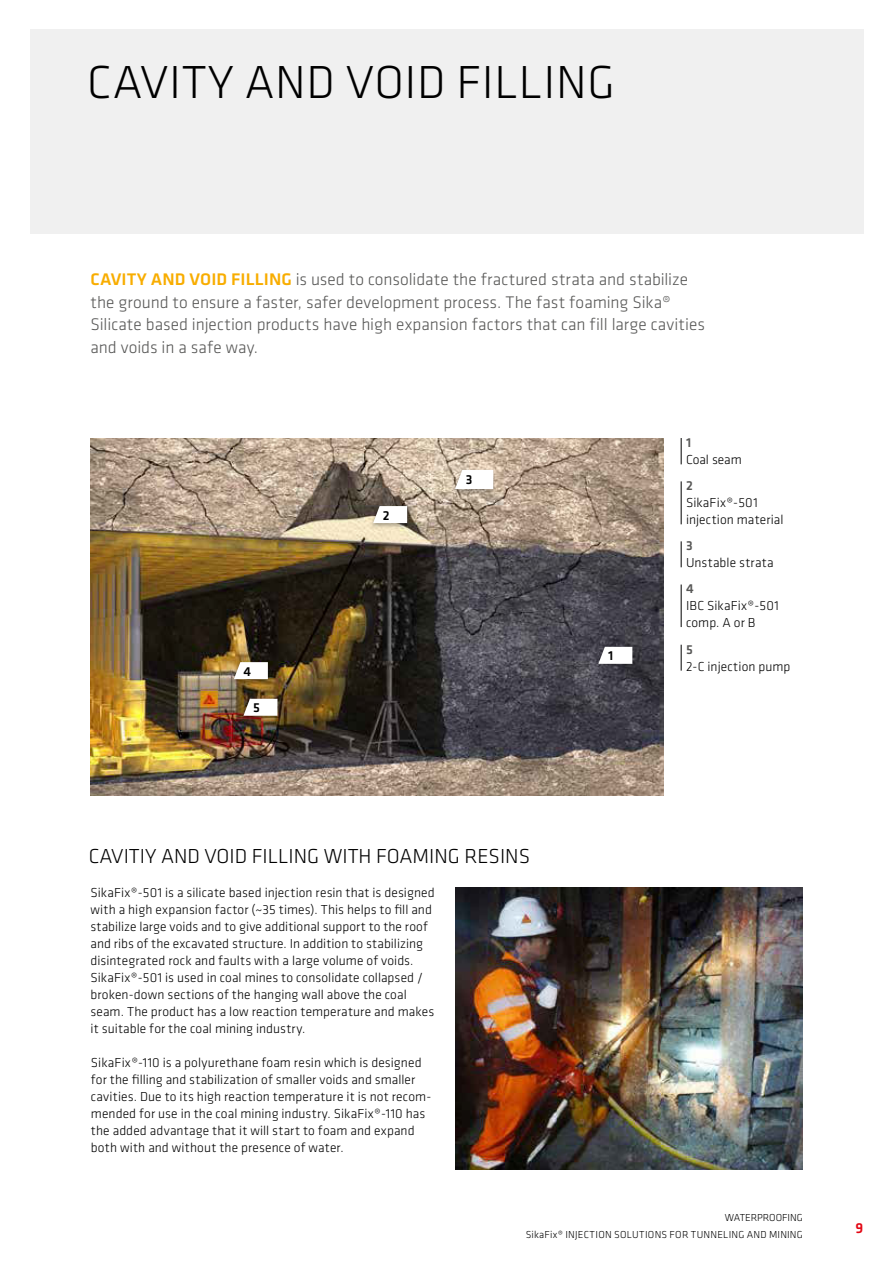
<style>
.page{position:relative;width:893px;height:1263px;background:#fff}
.page>*{position:absolute;margin:0;border:0;box-sizing:border-box;transform-origin:0 0}
.t1{font:300 48px "Klavika";letter-spacing:.015em;color:#000}
.t2{font:300 21px "Klavika";color:#000}
.t3{font:300 17.4px/22.6px "Klavika";color:#575756}
.t4{font:500 15px "Klavika";color:#e30613}
.t5{font:300 13.5px/17px "Klavika";letter-spacing:.005em;color:#000}
.t6{font:500 13.5px "Klavika";color:#575756}
.t7{font:500 13.5px "Klavika";color:#000}
.t8{font:300 10.5px/17px "Klavika";letter-spacing:.02em;color:#000;text-align:right}
.s1{font-weight:500;color:#f8ad00}
</style>
<div class="page">
<div style="left:30px;top:30px;width:833px;height:204px;background:#ededed"></div>
<img style="left:455px;top:887px;width:347px;height:282px">
<img style="left:91px;top:438px;width:573px;height:357px">
<svg style="left:681px;top:438px;width:1px;height:26px"></svg>
<hr style="left:681px;top:481px;width:1px;height:43px;background:#000">
<svg style="left:681px;top:541px;width:1px;height:26px"></svg>
<hr style="left:681px;top:584px;width:1px;height:43px;background:#000">
<svg style="left:681px;top:645px;width:1px;height:26px"></svg>
<div style="left:369px;top:504px;width:41px;height:25px;background:#000;opacity:.3"></div>
<svg style="left:373px;top:506px;width:34px;height:17px"></svg>
<div style="left:451px;top:468px;width:45px;height:27px;background:#000;opacity:.3"></div>
<svg style="left:455px;top:470px;width:38px;height:19px"></svg>
<div style="left:240px;top:697px;width:40px;height:24px;background:#000;opacity:.3"></div>
<svg style="left:243px;top:699px;width:34px;height:17px"></svg>
<div style="left:230px;top:660px;width:41px;height:25px;background:#000;opacity:.3"></div>
<svg style="left:234px;top:662px;width:34px;height:17px"></svg>
<div style="left:595px;top:645px;width:40px;height:24px;background:#000;opacity:.3"></div>
<svg style="left:598px;top:647px;width:34px;height:17px"></svg>
<h1 class="t1" style="left:87px;top:53px;width:529px">CAVITY AND VOID FILLING</h1>
<p class="t3" style="left:91px;top:268px;width:616px"><span class="s1">CAVITY AND VOID FILLING</span> is used to consolidate the fractured strata and stabilize the ground to ensure a faster, safer development process. The fast foaming Sika® Silicate based injection products have high expansion factors that can fill large cavities and voids in a safe way.</p>
<p class="t7" style="left:244px;top:662px;width:9px">4</p>
<p class="t7" style="left:253px;top:699px;width:8px">5</p>
<p class="t7" style="left:383px;top:506px;width:8px">2</p>
<p class="t7" style="left:466px;top:470px;width:8px">3</p>
<p class="t7" style="left:608px;top:646px;width:7px">1</p>
<p class="t6" style="left:686px;top:434px;width:7px">1</p>
<p class="t5" style="left:686px;top:451px;width:57px">Coal seam</p>
<p class="t6" style="left:686px;top:477px;width:8px">2</p>
<p class="t5" style="left:686px;top:494px;width:99px">SikaFix®-501 injection material</p>
<p class="t6" style="left:686px;top:537px;width:8px">3</p>
<p class="t5" style="left:686px;top:554px;width:89px">Unstable strata</p>
<p class="t6" style="left:686px;top:580px;width:9px">4</p>
<p class="t5" style="left:686px;top:597px;width:94px">IBC SikaFix®-501 comp. A or B</p>
<p class="t6" style="left:686px;top:640px;width:8px">5</p>
<p class="t5" style="left:686px;top:657px;width:106px">2-C injection pump</p>
<h2 class="t2" style="left:89px;top:844px;width:443px">CAVITIY AND VOID FILLING WITH FOAMING RESINS</h2>
<p class="t5" style="left:91px;top:884px;width:346px">SikaFix®-501 is a silicate based injection resin that is designed with a high expansion factor (~35 times). This helps to fill and stabilize large voids and to give additional support to the roof and ribs of the excavated structure. In addition to stabilizing disintegrated rock and faults with a large volume of voids.<br>SikaFix®-501 is used in coal mines to consolidate collapsed / broken-down sections of the hanging wall above the coal seam. The product has a low reaction temperature and makes it suitable for the coal mining industry.</p>
<p class="t5" style="left:91px;top:1054px;width:342px">SikaFix®-110 is a polyurethane foam resin which is designed for the filling and stabilization of smaller voids and smaller cavities. Due to its high reaction temperature it is not recom&shy;mended for use in the coal mining industry. SikaFix®-110 has the added advantage that it will start to foam and expand both with and without the presence of water.</p>
<p class="t8" style="left:526px;top:1208px;width:279px">WATERPROOFING<br>SikaFix® INJECTION SOLUTIONS FOR TUNNELING AND MINING</p>
<p class="t4" style="left:855px;top:1218px;width:9px">9</p>
</div>
